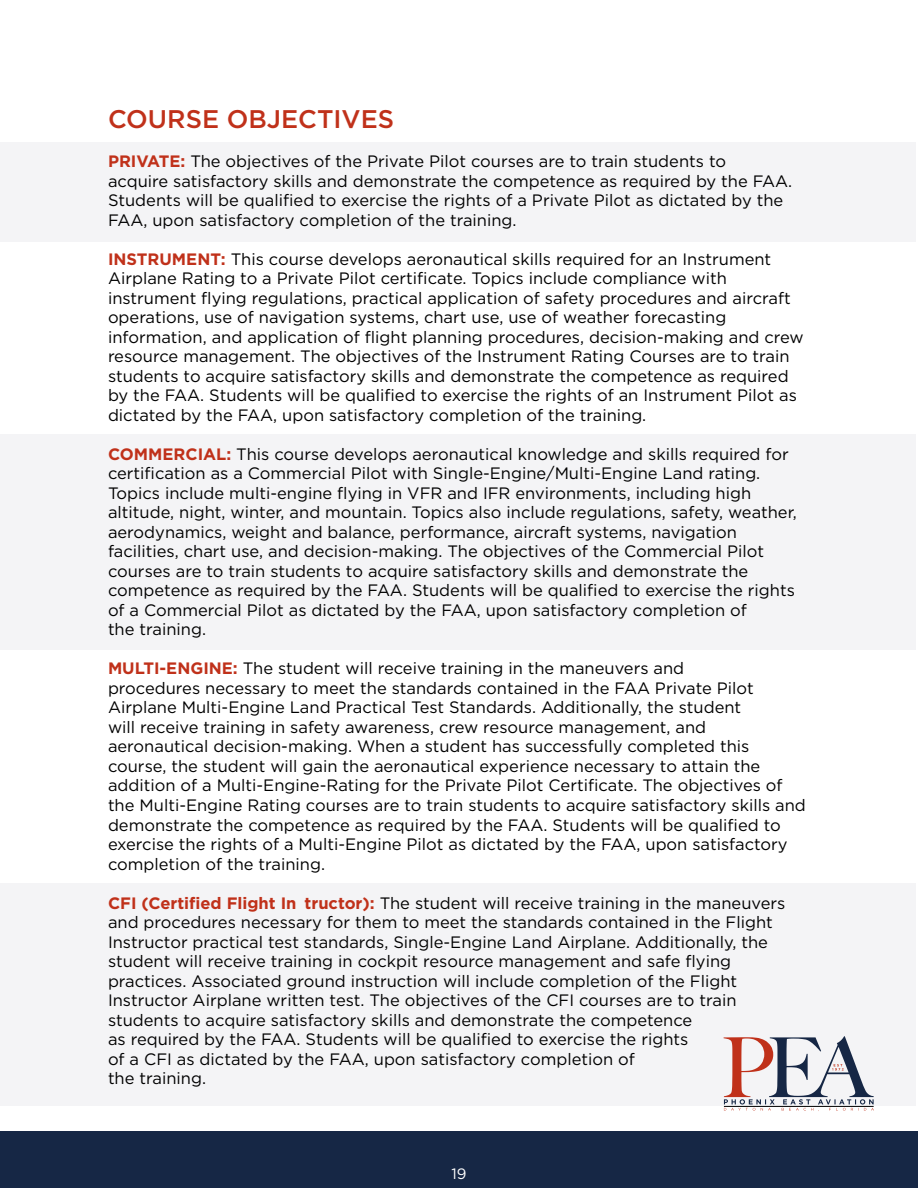
<style>
.page{position:relative;width:918px;height:1188px;background:#fff}
.page>*{position:absolute;margin:0;border:0;box-sizing:border-box;transform-origin:0 0}
.t1{font:500 25.5px "Gotham";color:#c0311a}
.t2{font:16.5px/19.5px "Gotham";color:#000}
.t3{font:15px "Gotham";color:#fff}
.s1{font-weight:700;color:#c0311a}
</style>
<div class="page">
<div style="left:0;top:143px;width:916px;height:99px;background:#f4f4f6"></div>
<div style="left:0;top:434px;width:916px;height:216px;background:#f4f4f6"></div>
<div style="left:0;top:883px;width:916px;height:223px;background:#f4f4f6"></div>
<svg style="left:724px;top:1036px;width:150px;height:75px"></svg>
<div style="left:0;top:1132px;width:918px;height:56px;background:#162745"></div>
<h1 class="t1" style="left:108px;top:105px;width:288px">COURSE OBJECTIVES</h1>
<p class="t2" style="left:108px;top:151px;width:686px"><span class="s1">PRIVATE:</span> The objectives of the Private Pilot courses are to train students to<br>acquire satisfactory skills and demonstrate the competence as required by the FAA.<br>Students will be qualified to exercise the rights of a Private Pilot as dictated by the FAA, upon satisfactory completion of the training.</p>
<p class="t2" style="left:108px;top:249px;width:697px"><span class="s1">INSTRUMENT:</span> This course develops aeronautical skills required for an Instrument Airplane Rating to a Private Pilot certificate. Topics include compliance with instrument flying regulations, practical application of safety procedures and aircraft operations, use of navigation systems, chart use, use of weather forecasting information, and application of flight planning procedures, decision-making and crew resource management. The objectives of the Instrument Rating Courses are to train students to acquire satisfactory skills and demonstrate the competence as required by the FAA. Students will be qualified to exercise the rights of an Instrument Pilot as dictated by the FAA, upon satisfactory completion of the training.</p>
<p class="t2" style="left:108px;top:444px;width:690px"><span class="s1">COMMERCIAL:</span> This course develops aeronautical knowledge and skills required for certification as a Commercial Pilot with Single-Engine/Multi-Engine Land rating.<br>Topics include multi-engine flying in VFR and IFR environments, including high altitude, night, winter, and mountain. Topics also include regulations, safety, weather, aerodynamics, weight and balance, performance, aircraft systems, navigation facilities, chart use, and decision-making. The objectives of the Commercial Pilot courses are to train students to acquire satisfactory skills and demonstrate the competence as required by the FAA. Students will be qualified to exercise the rights of a Commercial Pilot as dictated by the FAA, upon satisfactory completion of<br>the training.</p>
<p class="t2" style="left:108px;top:659px;width:699px"><span class="s1">MULTI-ENGINE:</span> The student will receive training in the maneuvers and<br>procedures necessary to meet the standards contained in the FAA Private Pilot Airplane Multi-Engine Land Practical Test Standards. Additionally, the student<br>will receive training in safety awareness, crew resource management, and aeronautical decision-making. When a student has successfully completed this course, the student will gain the aeronautical experience necessary to attain the addition of a Multi-Engine-Rating for the Private Pilot Certificate. The objectives of the Multi-Engine Rating courses are to train students to acquire satisfactory skills and demonstrate the competence as required by the FAA. Students will be qualified to exercise the rights of a Multi-Engine Pilot as dictated by the FAA, upon satisfactory completion of the training.</p>
<p class="t2" style="left:108px;top:893px;width:679px"><span class="s1">CFI (Certified Flight In tructor):</span> The student will receive training in the maneuvers and procedures necessary for them to meet the standards contained in the Flight Instructor practical test standards, Single-Engine Land Airplane. Additionally, the student will receive training in cockpit resource management and safe flying practices. Associated ground instruction will include completion of the Flight Instructor Airplane written test. The objectives of the CFI courses are to train students to acquire satisfactory skills and demonstrate the competence<br>as required by the FAA. Students will be qualified to exercise the rights<br>of a CFI as dictated by the FAA, upon satisfactory completion of<br>the training.</p>
<p class="t3" style="left:451px;top:1154px;width:17px">19</p>
<p class="t3" style="left:451px;top:1164px;width:17px">19</p>
</div>
